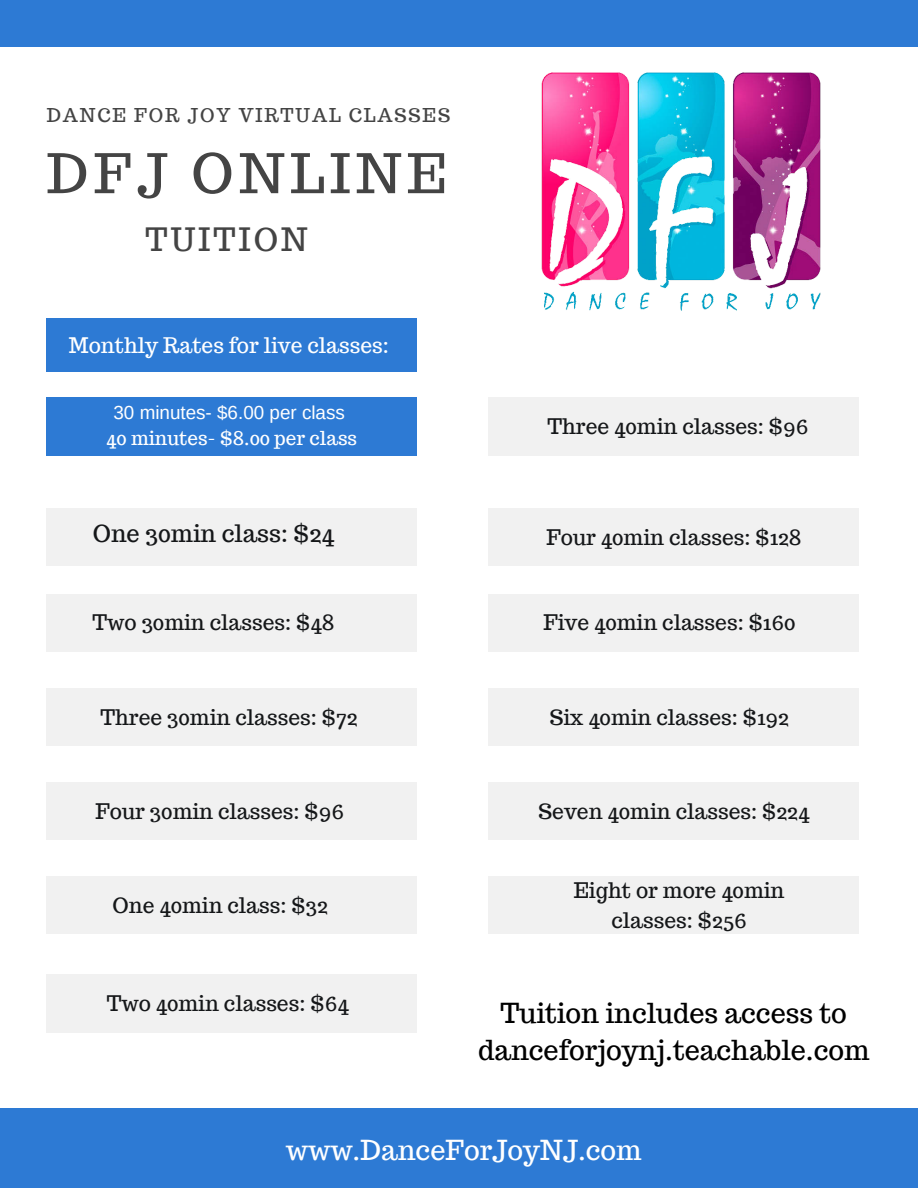
<style>
.page{position:relative;width:918px;height:1188px;background:#fff}
.page>*{position:absolute;margin:0;border:0;box-sizing:border-box;transform-origin:0 0}
.t1{font:54.45px "Trocchi";letter-spacing:.1em;color:#444}
.t2{font:31.5px "Trocchi";letter-spacing:.1em;color:#444}
.t3{font:27px/37.2px "Trocchi";color:#000;text-align:center}
.t4{font:27px "Trocchi";color:#fff}
.t5{font:23.55px "Trocchi";color:#151719}
.t6{font:21px/29.2px "Trocchi";color:#151719;text-align:center}
.t7{font:21px "Trocchi";color:#fff}
.t8{font:18.9px "Arimo";color:#fff}
.t9{font:18.9px "Trocchi";color:#fff}
.t10{font:18.6px "Trocchi";letter-spacing:.1em;color:#444}
</style>
<div class="page">
<div style="left:0;top:0;width:918px;height:46px;background:#2d7ad4"></div>
<img style="left:541px;top:72px;width:280px;height:239px">
<div style="left:47px;top:319px;width:370px;height:53px;background:#2d7ad4"></div>
<div style="left:47px;top:398px;width:370px;height:57px;background:#2d7ad4"></div>
<div style="left:47px;top:508px;width:370px;height:58px;background:#f1f1f1"></div>
<div style="left:47px;top:594px;width:370px;height:57px;background:#f1f1f1"></div>
<div style="left:47px;top:688px;width:370px;height:58px;background:#f1f1f1"></div>
<div style="left:47px;top:782px;width:370px;height:58px;background:#f1f1f1"></div>
<div style="left:47px;top:876px;width:370px;height:58px;background:#f1f1f1"></div>
<div style="left:47px;top:975px;width:370px;height:57px;background:#f1f1f1"></div>
<div style="left:489px;top:398px;width:370px;height:57px;background:#f1f1f1"></div>
<div style="left:489px;top:508px;width:370px;height:58px;background:#f1f1f1"></div>
<div style="left:489px;top:594px;width:370px;height:57px;background:#f1f1f1"></div>
<div style="left:489px;top:688px;width:370px;height:58px;background:#f1f1f1"></div>
<div style="left:489px;top:782px;width:370px;height:58px;background:#f1f1f1"></div>
<div style="left:489px;top:876px;width:370px;height:58px;background:#f1f1f1"></div>
<div style="left:0;top:1109px;width:918px;height:79px;background:#2d7ad4"></div>
<p class="t10" style="left:47px;top:103px;width:405px">DANCE FOR JOY VIRTUAL CLASSES</p>
<h1 class="t1" style="left:47px;top:138px;width:401px">DFJ ONLINE</h1>
<h2 class="t2" style="left:146px;top:218px;width:164px">TUITION</h2>
<p class="t7" style="left:69px;top:332px;width:322px">Monthly Rates for live classes:</p>
<p class="t8" style="left:113px;top:402px;width:233px">30 minutes- $6.00 per class</p>
<p class="t9" style="left:106px;top:426px;width:252px">40 minutes- $8.00 per class</p>
<p class="t5" style="left:93px;top:518px;width:243px">One 30min class: $24</p>
<p class="t6" style="left:93px;top:608px;width:243px">Two 30min classes: $48</p>
<p class="t6" style="left:100px;top:702px;width:259px">Three 30min classes: $72</p>
<p class="t6" style="left:95px;top:797px;width:250px">Four 30min classes: $96</p>
<p class="t6" style="left:113px;top:891px;width:217px">One 40min class: $32</p>
<p class="t6" style="left:107px;top:989px;width:243px">Two 40min classes: $64</p>
<p class="t6" style="left:547px;top:412px;width:263px">Three 40min classes: $96</p>
<p class="t6" style="left:546px;top:522px;width:257px">Four 40min classes: $128</p>
<p class="t6" style="left:543px;top:608px;width:254px">Five 40min classes: $160</p>
<p class="t6" style="left:550px;top:702px;width:241px">Six 40min classes: $192</p>
<p class="t6" style="left:539px;top:797px;width:272px">Seven 40min classes: $224</p>
<p class="t6" style="left:574px;top:876px;width:212px">Eight or more 40min classes: $256</p>
<p class="t3" style="left:478px;top:994px;width:393px">Tuition includes access to danceforjoynj.teachable.com</p>
<p class="t4" style="left:286px;top:1132px;width:357px">www.DanceForJoyNJ.com</p>
</div>
